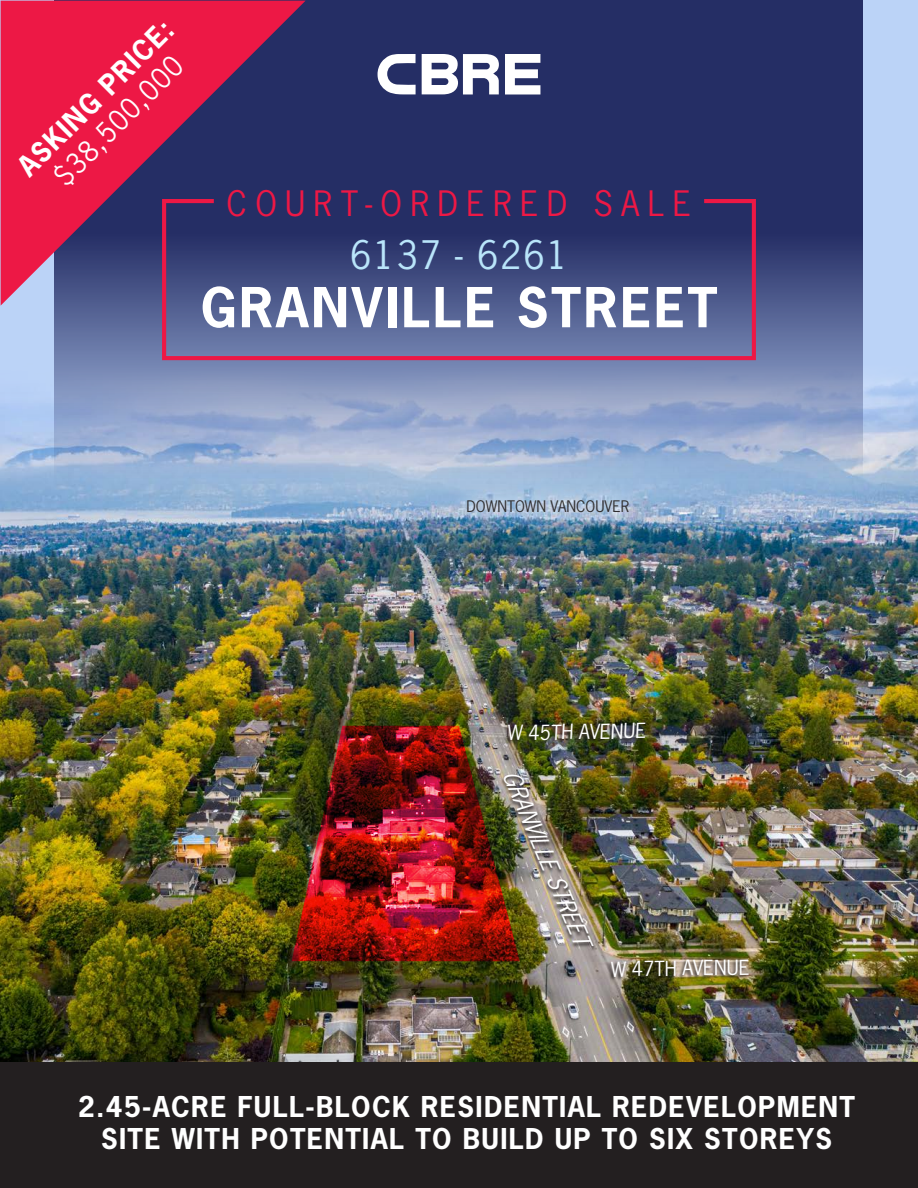
<style>
.page{position:relative;width:918px;height:1188px;background:#fff}
.page>*{position:absolute;margin:0;border:0;box-sizing:border-box;transform-origin:0 0}
.t1{font:700 51.75px "News Gothic Std";letter-spacing:.05em;color:#fff}
.t2{font:37.05px "News Gothic Std";letter-spacing:.05em;color:#b9e5fa}
.t3{font:33px "News Gothic Std";letter-spacing:.25em;color:#ed1845}
.t4{font:700 27px/32.4px "News Gothic Std";letter-spacing:.05em;color:#fff;text-align:center}
.t5{font:italic 22.5px "News Gothic Std";color:#fff}
.t6{font:19.5px "News Gothic Std";color:#fff}
.t7{font:15px "News Gothic Std";color:#312f30}
.s1{font-weight:400}
</style>
<div class="page">
<div style="left:1px;top:0;width:917px;height:1062px;background:#bbd3f7"></div>
<img style="left:1px;top:363px;width:917px;height:699px">
<svg style="left:55px;top:0;width:808px;height:500px;background:#5c6a98"></svg>
<div style="left:0;top:1063px;width:918px;height:125px;background:#231f20"></div>
<svg style="left:160px;top:197px;width:598px;height:165px;background:#4c4f81"></svg>
<svg style="left:505px;top:54px;width:35px;height:40px"></svg>
<svg style="left:422px;top:54px;width:77px;height:40px;background:#bdc0d0"></svg>
<svg style="left:378px;top:54px;width:38px;height:40px;background:#959ab4"></svg>
<div style="left:449px;top:482px;width:198px;height:48px;background:#fff;opacity:.75"></div>
<img style="left:520px;top:774px;width:76px;height:178px">
<img style="left:606px;top:959px;width:143px;height:23px">
<img style="left:503px;top:722px;width:143px;height:23px">
<svg style="left:1px;top:1px;width:305px;height:305px;background:#902a5b"></svg>
<img style="left:292px;top:726px;width:228px;height:235px">
<p class="t4" style="left:11px;top:159px;width:209px;rotate:-45deg">ASKING PRICE: <span class="s1">$38,500,000</span></p>
<p class="t3" style="left:227px;top:182px;width:466px">COURT-ORDERED SALE</p>
<p class="t2" style="left:350px;top:231px;width:219px">6137 - 6261</p>
<p class="t1" style="left:201px;top:273px;width:518px">GRANVILLE STREET</p>
<p class="t7" style="left:467px;top:497px;width:164px">DOWNTOWN VANCOUVER</p>
<p class="t6" style="left:507px;top:720px;width:140px;rotate:-1deg">W 45TH AVENUE</p>
<p class="t5" style="left:523px;top:765px;width:189px;rotate:67deg">GRANVILLE STREET</p>
<p class="t6" style="left:611px;top:957px;width:140px;rotate:-1deg">W 47TH AVENUE</p>
<p class="t4" style="left:78px;top:1090px;width:779px">2.45-ACRE FULL-BLOCK RESIDENTIAL REDEVELOPMENT<br>SITE WITH POTENTIAL TO BUILD UP TO SIX STOREYS</p>
</div>
